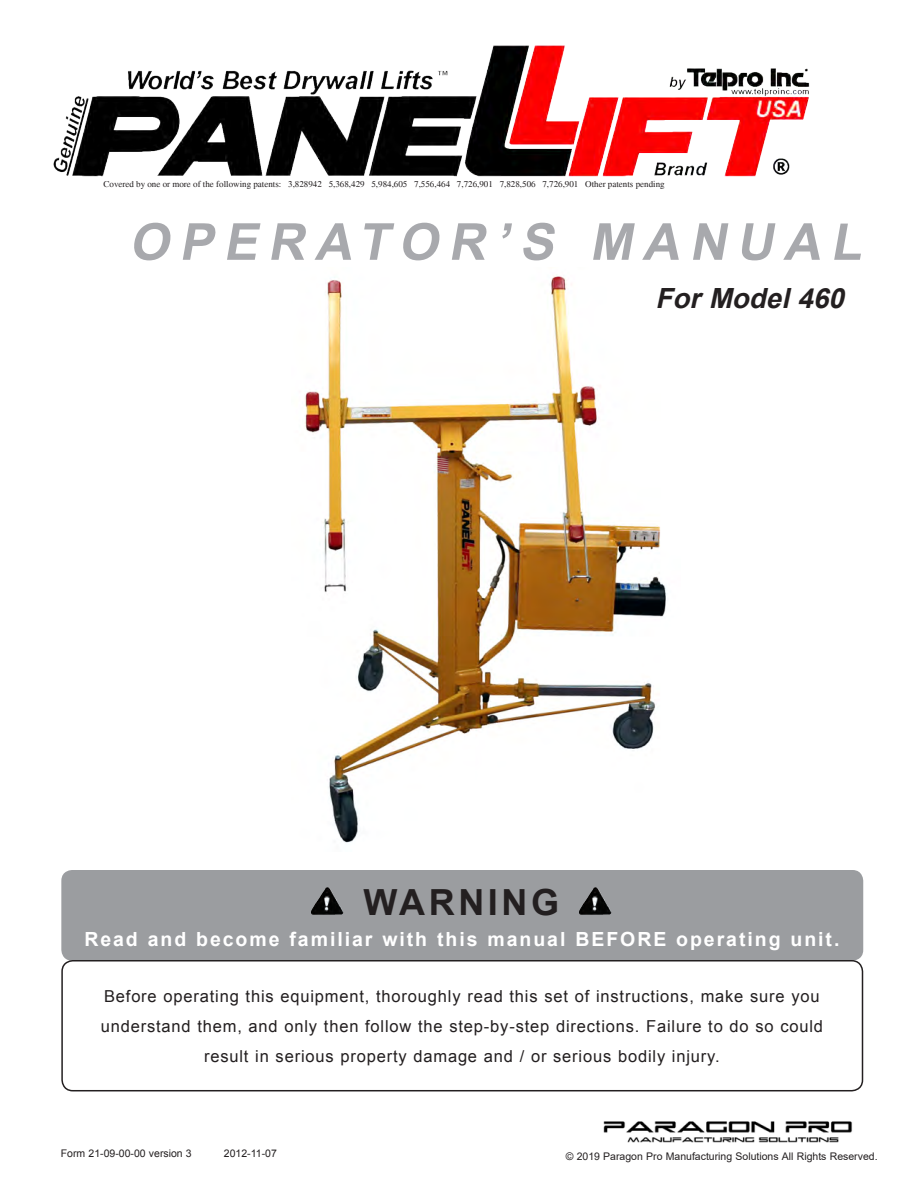
<style>
.page{position:relative;width:918px;height:1188px;background:#fff}
.page>*{position:absolute;margin:0;border:0;box-sizing:border-box;transform-origin:0 0}
.t1{font:italic 700 51px "Arial";color:#a8a9ad}
.t2{font:700 36px "Arial";letter-spacing:.1em;color:#231f20}
.t3{font:italic 700 27.75px "Arial";color:#231f20}
.t4{font:700 19.5px "Arial";letter-spacing:.1em;color:#fff}
.t5{font:16.5px/30px "Arial";letter-spacing:.05em;color:#231f20;text-align:center}
.t6{font:10.5px "Arial";color:#231f20}
.t7{font:10.5px "Arial";color:#231f20}
.t8{font:9px "Times";color:#231f20}
</style>
<div class="page">
<img style="left:305px;top:276px;width:362px;height:567px">
<div style="left:61px;top:870px;width:802px;height:91px;background:#9b9da0;border-radius:11px"></div>
<img style="left:311px;top:887px;width:33px;height:28px">
<img style="left:579px;top:887px;width:33px;height:28px">
<div style="left:61px;top:960px;width:802px;height:131px;border:2px solid #231f20;border-radius:11px"></div>
<img style="left:53px;top:45px;width:757px;height:132px">
<img style="left:603px;top:1121px;width:250px;height:22px">
<p class="t8" style="left:104px;top:179px;width:563px">Covered by one or more of the following patents: 3,828942 5,368,429 5,984,605 7,556,464 7,726,901 7,828,506 7,726,901 Other patents pending</p>
<p class="t1" style="left:129px;top:206px;width:747px">OPERATOR’S MANUAL</p>
<p class="t3" style="left:656px;top:279px;width:199px">ForModel460</p>
<p class="t2" style="left:364px;top:877px;width:197px">WARNING</p>
<p class="t4" style="left:84px;top:926px;width:757px">Read and become familiar with this manual BEFORE operating unit.</p>
<p class="t5" style="left:101px;top:981px;width:724px">Before operating this equipment, thoroughly read this set of instructions, make sure you understand them, and only then follow the step-by-step directions. Failure to do so could result in serious property damage and / or serious bodily injury.</p>
<p class="t7" style="left:61px;top:1147px;width:133px">Form 21-09-00-00 version 3</p>
<p class="t7" style="left:224px;top:1147px;width:54px">2012-11-07</p>
<p class="t6" style="left:566px;top:1149px;width:313px">© 2019 Paragon Pro Manufacturing Solutions All Rights Reserved.</p>
</div>
